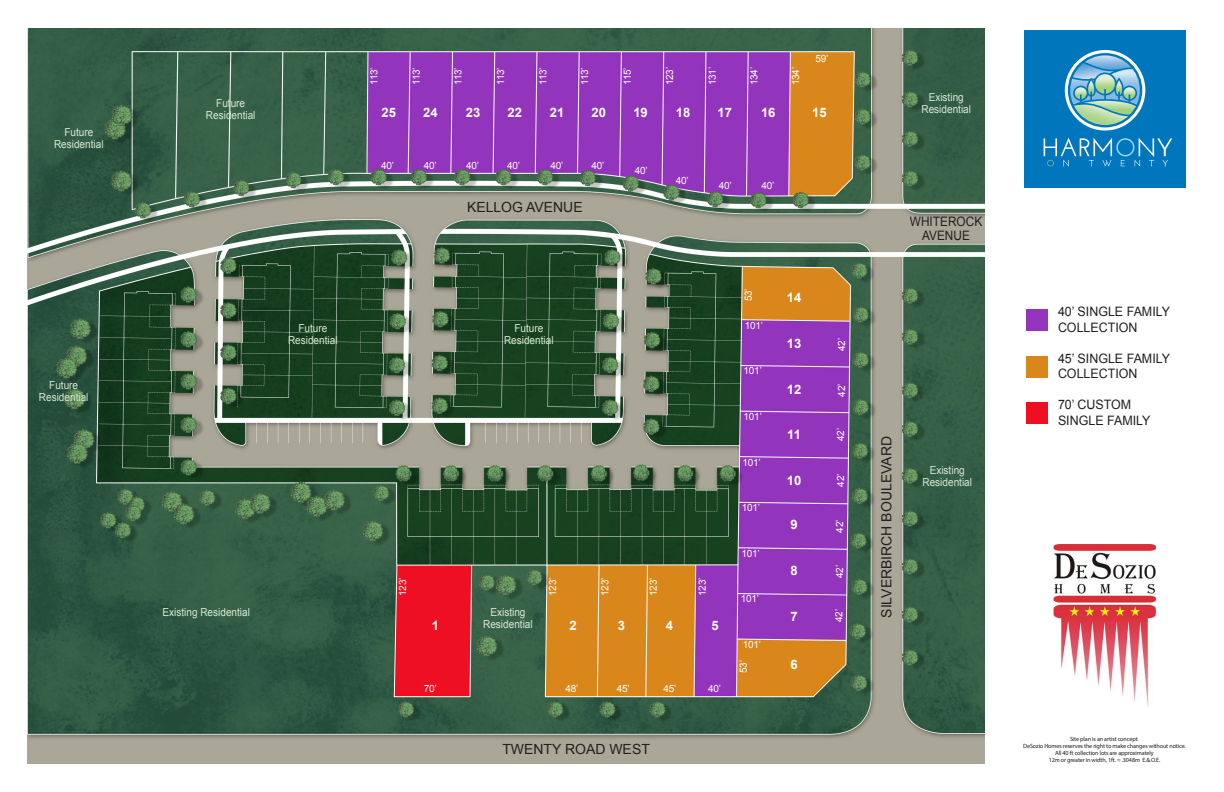
<style>
.page{position:relative;width:1224px;height:792px;background:#fff}
.page>*{position:absolute;margin:0;border:0;box-sizing:border-box;transform-origin:0 0}
.t1{font:14px "Arial";color:#231f20}
.t2{font:13px "Arial";color:#231f20;scale:.96 1}
.t3{font:700 13px "Arial";color:#fff}
.t4{font:13px "Arial";color:#231f20;scale:.91 1}
.t5{font:11px "Arial";color:#d8e9d2;scale:.91 1}
.t6{font:10px "Arial";letter-spacing:-.02em;color:#fff}
.t7{font:6.1px "Myriad Pro";letter-spacing:-.02em;color:#231f20}
</style>
<div class="page">
<img style="left:27px;top:29px;width:958px;height:734px">
<div style="left:1027px;top:309px;width:21px;height:21px;background:#9234bc"></div>
<div style="left:1027px;top:356px;width:21px;height:22px;background:#d9871b"></div>
<div style="left:1027px;top:402px;width:21px;height:22px;background:#ee0f21"></div>
<div style="left:1024px;top:30px;width:162px;height:157px;background:#0077bd"></div>
<svg style="left:1065px;top:50px;width:80px;height:81px"></svg>
<div style="left:1068px;top:53px;width:74px;height:74px;border:2px solid #0077bd;border-radius:50%"></div>
<svg style="left:1044px;top:138px;width:128px;height:29px"></svg>
<img style="left:1054px;top:544px;width:101px;height:163px">
<p class="t5" style="left:64px;top:125px;width:33px">Future</p>
<p class="t5" style="left:54px;top:137px;width:56px">Residential</p>
<p class="t5" style="left:49px;top:378px;width:33px">Future</p>
<p class="t5" style="left:39px;top:390px;width:56px">Residential</p>
<p class="t5" style="left:216px;top:96px;width:33px">Future</p>
<p class="t5" style="left:206px;top:108px;width:56px">Residential</p>
<p class="t5" style="left:163px;top:605px;width:97px">Existing Residential</p>
<p class="t5" style="left:298px;top:321px;width:33px">Future</p>
<p class="t5" style="left:288px;top:333px;width:56px">Residential</p>
<p class="t6" style="left:367px;top:85px;width:19px;rotate:-90deg">113’</p>
<p class="t6" style="left:410px;top:85px;width:19px;rotate:-90deg">113’</p>
<p class="t6" style="left:452px;top:85px;width:19px;rotate:-90deg">113’</p>
<p class="t6" style="left:494px;top:85px;width:19px;rotate:-90deg">113’</p>
<p class="t6" style="left:537px;top:85px;width:19px;rotate:-90deg">113’</p>
<p class="t6" style="left:578px;top:85px;width:19px;rotate:-90deg">113’</p>
<p class="t6" style="left:621px;top:85px;width:19px;rotate:-90deg">115’</p>
<p class="t6" style="left:663px;top:85px;width:20px;rotate:-90deg">123’</p>
<p class="t6" style="left:706px;top:85px;width:20px;rotate:-90deg">131’</p>
<p class="t6" style="left:747px;top:85px;width:20px;rotate:-90deg">134’</p>
<p class="t6" style="left:789px;top:85px;width:20px;rotate:-90deg">134’</p>
<p class="t6" style="left:815px;top:52px;width:14px">59’</p>
<p class="t3" style="left:382px;top:104px;width:16px">25</p>
<p class="t3" style="left:423px;top:104px;width:16px">24</p>
<p class="t3" style="left:466px;top:104px;width:16px">23</p>
<p class="t3" style="left:508px;top:104px;width:16px">22</p>
<p class="t3" style="left:550px;top:104px;width:16px">21</p>
<p class="t3" style="left:592px;top:104px;width:16px">20</p>
<p class="t3" style="left:633px;top:104px;width:16px">19</p>
<p class="t3" style="left:676px;top:104px;width:16px">18</p>
<p class="t3" style="left:718px;top:104px;width:16px">17</p>
<p class="t3" style="left:761px;top:104px;width:16px">16</p>
<p class="t3" style="left:812px;top:104px;width:16px">15</p>
<p class="t6" style="left:381px;top:159px;width:14px">40’</p>
<p class="t6" style="left:424px;top:159px;width:14px">40’</p>
<p class="t6" style="left:466px;top:159px;width:14px">40’</p>
<p class="t6" style="left:507px;top:159px;width:14px">40’</p>
<p class="t6" style="left:550px;top:159px;width:14px">40’</p>
<p class="t6" style="left:591px;top:159px;width:14px">40’</p>
<p class="t1" style="left:467px;top:198px;width:117px">KELLOG AVENUE</p>
<p class="t6" style="left:635px;top:164px;width:14px">40’</p>
<p class="t6" style="left:676px;top:174px;width:14px">40’</p>
<p class="t6" style="left:719px;top:179px;width:14px">40’</p>
<p class="t6" style="left:761px;top:179px;width:14px">40’</p>
<p class="t5" style="left:514px;top:321px;width:33px">Future</p>
<p class="t5" style="left:504px;top:333px;width:56px">Residential</p>
<p class="t6" style="left:396px;top:596px;width:20px;rotate:-90deg">123’</p>
<p class="t6" style="left:546px;top:596px;width:20px;rotate:-90deg">123’</p>
<p class="t6" style="left:598px;top:596px;width:20px;rotate:-90deg">123’</p>
<p class="t6" style="left:647px;top:596px;width:20px;rotate:-90deg">123’</p>
<p class="t6" style="left:696px;top:596px;width:20px;rotate:-90deg">123’</p>
<p class="t5" style="left:490px;top:605px;width:40px">Existing</p>
<p class="t5" style="left:483px;top:617px;width:56px">Residential</p>
<p class="t3" style="left:432px;top:617px;width:9px">1</p>
<p class="t3" style="left:570px;top:617px;width:9px">2</p>
<p class="t3" style="left:618px;top:617px;width:9px">3</p>
<p class="t3" style="left:666px;top:617px;width:9px">4</p>
<p class="t3" style="left:711px;top:617px;width:9px">5</p>
<p class="t6" style="left:424px;top:682px;width:14px">70’</p>
<p class="t6" style="left:566px;top:682px;width:14px">48’</p>
<p class="t6" style="left:617px;top:682px;width:14px">45’</p>
<p class="t6" style="left:663px;top:682px;width:14px">45’</p>
<p class="t6" style="left:708px;top:682px;width:14px">40’</p>
<p class="t6" style="left:742px;top:301px;width:14px;rotate:-90deg">53’</p>
<p class="t6" style="left:745px;top:319px;width:20px">101’</p>
<p class="t6" style="left:744px;top:364px;width:20px">101’</p>
<p class="t6" style="left:744px;top:410px;width:20px">101’</p>
<p class="t6" style="left:743px;top:456px;width:20px">101’</p>
<p class="t6" style="left:742px;top:501px;width:20px">101’</p>
<p class="t6" style="left:741px;top:547px;width:20px">101’</p>
<p class="t6" style="left:741px;top:592px;width:20px">101’</p>
<p class="t6" style="left:743px;top:638px;width:20px">101’</p>
<p class="t6" style="left:737px;top:673px;width:14px;rotate:-90deg">53’</p>
<p class="t1" style="left:502px;top:740px;width:149px">TWENTY ROAD WEST</p>
<p class="t3" style="left:787px;top:289px;width:16px">14</p>
<p class="t3" style="left:787px;top:335px;width:16px">13</p>
<p class="t3" style="left:787px;top:381px;width:16px">12</p>
<p class="t3" style="left:787px;top:426px;width:15px">11</p>
<p class="t3" style="left:787px;top:471px;width:16px">10</p>
<p class="t3" style="left:791px;top:516px;width:9px">9</p>
<p class="t3" style="left:791px;top:562px;width:9px">8</p>
<p class="t3" style="left:791px;top:608px;width:9px">7</p>
<p class="t3" style="left:791px;top:656px;width:9px">6</p>
<p class="t6" style="left:835px;top:351px;width:14px;rotate:-90deg">42’</p>
<p class="t6" style="left:835px;top:397px;width:14px;rotate:-90deg">42’</p>
<p class="t6" style="left:834px;top:441px;width:14px;rotate:-90deg">42’</p>
<p class="t6" style="left:834px;top:487px;width:14px;rotate:-90deg">42’</p>
<p class="t6" style="left:833px;top:533px;width:14px;rotate:-90deg">42’</p>
<p class="t6" style="left:833px;top:578px;width:14px;rotate:-90deg">42’</p>
<p class="t6" style="left:832px;top:622px;width:14px;rotate:-90deg">42’</p>
<p class="t5" style="left:929px;top:90px;width:40px">Existing</p>
<p class="t5" style="left:922px;top:102px;width:56px">Residential</p>
<p class="t4" style="left:910px;top:213px;width:81px">WHITEROCK</p>
<p class="t4" style="left:922px;top:227px;width:54px">AVENUE</p>
<p class="t1" style="left:878px;top:618px;width:183px;rotate:-90deg">SILVERBIRCH BOULEVARD</p>
<p class="t5" style="left:930px;top:463px;width:40px">Existing</p>
<p class="t5" style="left:923px;top:475px;width:56px">Residential</p>
<p class="t2" style="left:1058px;top:303px;width:118px">40’ SINGLE FAMILY</p>
<p class="t2" style="left:1058px;top:319px;width:84px">COLLECTION</p>
<p class="t2" style="left:1058px;top:350px;width:118px">45’ SINGLE FAMILY</p>
<p class="t2" style="left:1058px;top:365px;width:84px">COLLECTION</p>
<p class="t2" style="left:1058px;top:396px;width:78px">70’ CUSTOM</p>
<p class="t2" style="left:1058px;top:412px;width:98px">SINGLE FAMILY</p>
<p class="t7" style="left:1070px;top:735px;width:70px">Site plan is an artist concept.</p>
<p class="t7" style="left:1023px;top:742px;width:164px">DeSozio Homes reserves the right to make changes without notice.</p>
<p class="t7" style="left:1055px;top:749px;width:100px">All 40 ft collection lots are approximately</p>
<p class="t7" style="left:1049px;top:756px;width:113px">12m or greater in width, 1ft. = .3048m E.&amp;.O.E.</p>
</div>
